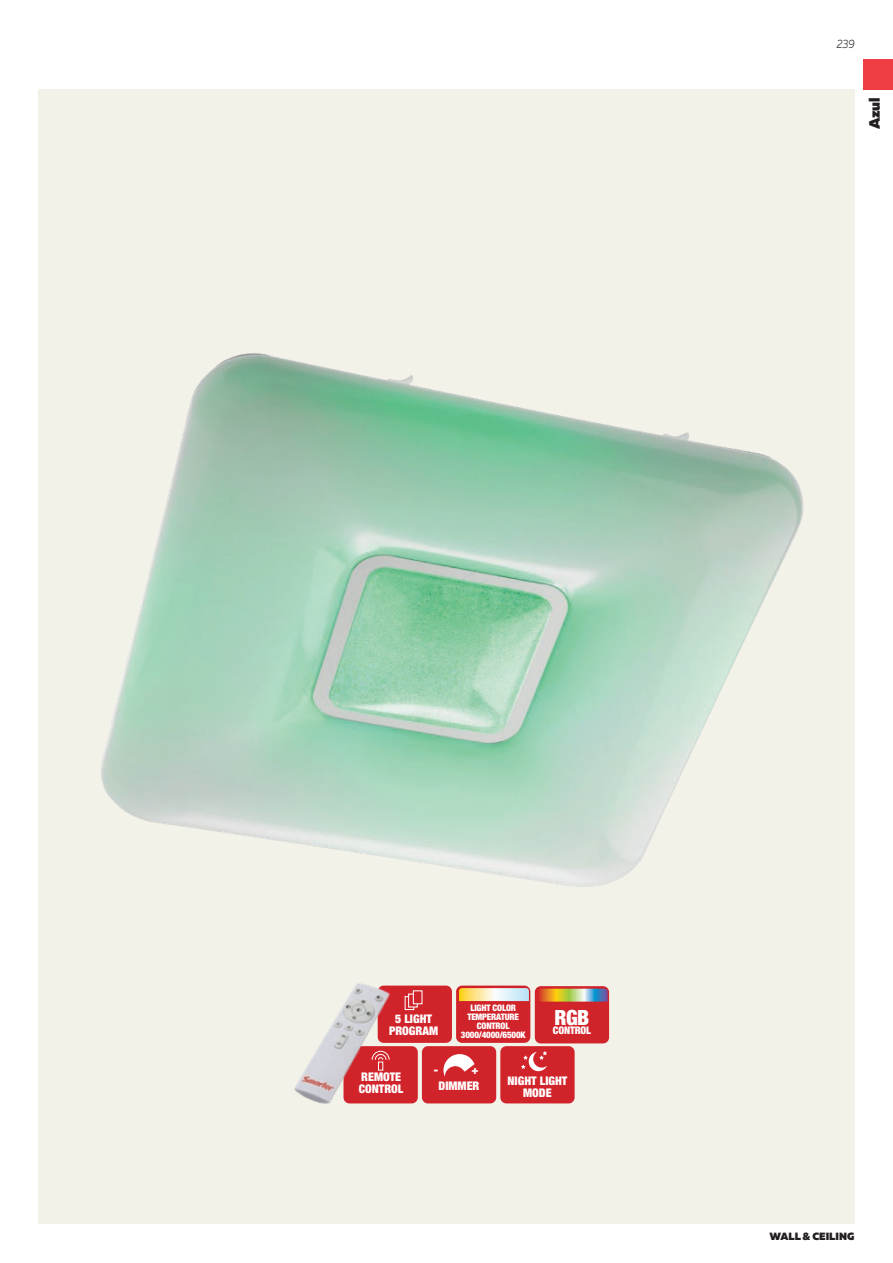
<style>
.page{position:relative;width:893px;height:1263px;background:#fff}
.page>*{position:absolute;margin:0;border:0;box-sizing:border-box;transform-origin:0 0}
.t1{font:900 condensed 21px "Helvetica Neue LTW1 G";color:#fff}
.t2{font:900 15px "Muller";color:#231f20}
.t3{font:900 condensed 12px/12px "Helvetica Neue LTW1 G";color:#fff;text-align:center}
.t4{font:italic 300 12px "Muller";color:#231f20;scale:.85 1}
.t5{font:900 10.5px "Muller";color:#231f20}
.t6{font:900 condensed 10.5px "Helvetica Neue LTW1 G";letter-spacing:-.02em;color:#fff}
.t7{font:900 condensed 9px/9px "Helvetica Neue LTW1 G";letter-spacing:-.02em;color:#fff;text-align:center}
</style>
<div class="page">
<div style="left:38px;top:89px;width:816px;height:1134px;background:#f2f2e9"></div>
<div style="left:863px;top:59px;width:30px;height:30px;background:#ee3d43"></div>
<img style="left:101px;top:316px;width:754px;height:595px">
<div style="left:343px;top:1046px;width:75px;height:57px;background:#d1232a;border-radius:6px"></div>
<div style="left:378px;top:985px;width:74px;height:58px;background:#d1232a;border-radius:6px"></div>
<svg style="left:404px;top:990px;width:19px;height:20px"></svg>
<div style="left:456px;top:985px;width:74px;height:58px;background:#d1232a;border-radius:6px"></div>
<svg style="left:459px;top:988px;width:70px;height:13px"></svg>
<div style="left:422px;top:1046px;width:74px;height:57px;background:#d1232a;border-radius:6px"></div>
<svg style="left:443px;top:1054px;width:31px;height:23px"></svg>
<div style="left:500px;top:1046px;width:75px;height:57px;background:#d1232a;border-radius:6px"></div>
<svg style="left:521px;top:1051px;width:26px;height:20px"></svg>
<img style="left:294px;top:983px;width:110px;height:121px">
<div style="left:535px;top:986px;width:74px;height:57px;background:#d1232a;border-radius:6px"></div>
<svg style="left:539px;top:989px;width:69px;height:12px"></svg>
<p class="t4" style="left:837px;top:36px;width:23px">239</p>
<p class="t2" style="left:865px;top:129px;width:33px;rotate:-90deg">Azul</p>
<p class="t3" style="left:389px;top:1012px;width:50px">5 LIGHT<br>PROGRAM</p>
<p class="t7" style="left:461px;top:1003px;width:66px">LIGHT COLOR<br>TEMPERATURE<br>CONTROL<br>3000/4000/6500K</p>
<h1 class="t1" style="left:554px;top:1005px;width:36px">RGB</h1>
<p class="t6" style="left:553px;top:1024px;width:39px">CONTROL</p>
<p class="t3" style="left:359px;top:1070px;width:46px;text-align:left">REMOTE<br>CONTROL</p>
<p class="t3" style="left:434px;top:1064px;width:6px">-</p>
<p class="t3" style="left:471px;top:1064px;width:9px">+</p>
<p class="t3" style="left:439px;top:1080px;width:42px">DIMMER</p>
<p class="t3" style="left:507px;top:1074px;width:61px">NIGHT LIGHT<br>MODE</p>
<p class="t5" style="left:769px;top:1229px;width:86px">WALL &amp; CEILING</p>
</div>
